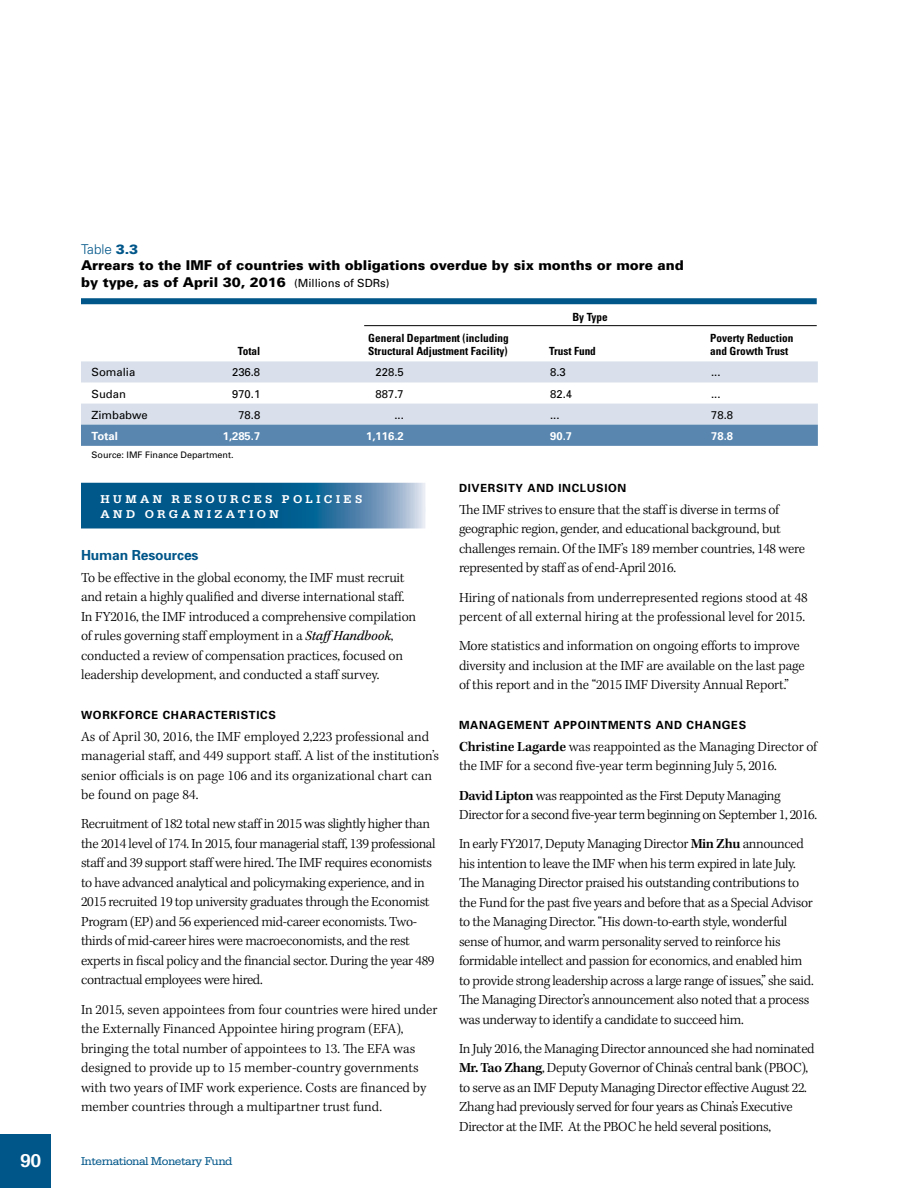
<style>
.page{position:relative;width:918px;height:1188px;background:#fff}
.page>*{position:absolute;margin:0;border:0;box-sizing:border-box;transform-origin:0 0}
.t1{font:700 19.5px "Serifa Std";color:#fff}
.t2{font:300 14.25px/19.5px "Kepler Std";letter-spacing:-.02em;color:#000}
.t3{font:300 14.25px/19.5px "Kepler Std";color:#000}
.t4{font:300 14.25px/19.5px "Kepler Std";letter-spacing:.005em;color:#000}
.t5{font:700 13.8px "Univers";letter-spacing:-.01em;color:#005689}
.t6{font:900 13.5px/16.5px "Univers";color:#000}
.t7{font:700 12px/15px "Serifa Std";letter-spacing:.275em;color:#fff}
.t8{font:12px "Serifa Std";letter-spacing:-.04em;color:#005689}
.t9{font:700 condensed 11.25px/13.5px "Univers";color:#000}
.t10{font:700 11.25px "Univers";letter-spacing:.06em;color:#000}
.t11{font:11.25px "Univers";color:#000}
.t12{font:700 11.25px "Univers";color:#fff}
.t13{font:9px "Univers";color:#000}
.s1{font-weight:300;color:#005689}
.s2{color:#005689}
.s3{font-weight:400;font-size:11.25px}
.s4{font-weight:400;font-style:italic}
.s5{font-weight:600}
</style>
<div class="page">
<div style="left:0;top:1134px;width:51px;height:54px;background:#005689"></div>
<svg style="left:81px;top:483px;width:344px;height:24px;background:#226c99"></svg>
<svg style="left:81px;top:507px;width:345px;height:21px;background:#226c99"></svg>
<div style="left:81px;top:298px;width:736px;height:6px;background:#005689"></div>
<svg style="left:81px;top:361px;width:737px;height:64px;fill:#d9e0eb"></svg>
<div style="left:81px;top:425px;width:737px;height:21px;background:#5886af"></div>
<hr style="left:364px;top:325px;width:453px;height:1px;background:#000">
<p class="t6" style="left:81px;top:241px;width:604px"><span class="s1">Table</span> <span class="s2">3.3<br></span>Arrears to the IMF of countries with obligations overdue by six months or more and by type, as of April 30, 2016 <span class="s3">(Millions of SDRs)</span></p>
<p class="t9" style="left:572px;top:310px;width:37px">By Type</p>
<p class="t9" style="left:238px;top:344px;width:24px">Total</p>
<p class="t9" style="left:368px;top:331px;width:142px">General Department (including<br>Structural Adjustment Facility)</p>
<p class="t9" style="left:549px;top:344px;width:48px">Trust Fund</p>
<p class="t9" style="left:710px;top:331px;width:85px">Poverty Reduction and Growth Trust</p>
<p class="t11" style="left:92px;top:365px;width:45px">Somalia</p>
<p class="t11" style="left:232px;top:365px;width:30px">236.8</p>
<p class="t11" style="left:376px;top:365px;width:30px">228.5</p>
<p class="t11" style="left:550px;top:365px;width:17px">8.3</p>
<p class="t11" style="left:711px;top:365px;width:11px">...</p>
<p class="t11" style="left:92px;top:387px;width:36px">Sudan</p>
<p class="t11" style="left:232px;top:387px;width:30px">970.1</p>
<p class="t11" style="left:376px;top:387px;width:30px">887.7</p>
<p class="t11" style="left:550px;top:387px;width:23px">82.4</p>
<p class="t11" style="left:711px;top:387px;width:11px">...</p>
<p class="t11" style="left:92px;top:408px;width:58px">Zimbabwe</p>
<p class="t11" style="left:238px;top:408px;width:23px">78.8</p>
<p class="t11" style="left:394px;top:408px;width:11px">...</p>
<p class="t11" style="left:550px;top:408px;width:11px">...</p>
<p class="t11" style="left:711px;top:408px;width:23px">78.8</p>
<p class="t12" style="left:92px;top:429px;width:28px">Total</p>
<p class="t12" style="left:223px;top:429px;width:39px">1,285.7</p>
<p class="t12" style="left:366px;top:429px;width:39px">1,116.2</p>
<p class="t12" style="left:550px;top:429px;width:23px">90.7</p>
<p class="t12" style="left:711px;top:429px;width:23px">78.8</p>
<p class="t13" style="left:92px;top:449px;width:144px">Source: IMF Finance Department.</p>
<p class="t7" style="left:100px;top:492px;width:263px">HUMAN RESOURCES POLICIES<br>AND ORGANIZATION</p>
<p class="t5" style="left:81px;top:546px;width:119px">Human Resources</p>
<p class="t2" style="left:81px;top:568px;width:337px">To be effective in the global economy, the IMF must recruit and retain a highly qualified and diverse international staff.<br>In FY2016, the IMF introduced a comprehensive compilation of rules governing staff employment in a <span class="s4">StaffHandbook</span>, conducted a review of compensation practices, focused on leadership development, and conducted a staff survey.</p>
<p class="t10" style="left:81px;top:708px;width:196px">WORKFORCE CHARACTERISTICS</p>
<p class="t4" style="left:81px;top:727px;width:360px">As of April 30, 2016, the IMF employed 2,223 professional and managerial staff, and 449 support staff. A list of the institution’s senior officials is on page 106 and its organizational chart can be found on page 84.</p>
<p class="t2" style="left:81px;top:815px;width:356px">Recruitment of 182 total new staff in 2015 was slightly higher than the 2014 level of 174. In 2015, four managerial staff, 139 professional staff and 39 support staff were hired. The IMF requires economists to have advanced analytical and policymaking experience, and in 2015 recruited 19 top university graduates through the Economist Program (EP) and 56 experienced mid-career economists. Two&shy;thirds of mid-career hires were macroeconomists, and the rest experts in fiscal policy and the financial sector. During the year 489 contractual employees were hired.</p>
<p class="t3" style="left:81px;top:1000px;width:358px">In 2015, seven appointees from four countries were hired under the Externally Financed Appointee hiring program (EFA), bringing the total number of appointees to 13. The EFA was designed to provide up to 15 member-country governments with two years of IMF work experience. Costs are financed by member countries through a multipartner trust fund.</p>
<p class="t1" style="left:20px;top:1149px;width:23px">90</p>
<p class="t8" style="left:81px;top:1155px;width:153px">International Monetary Fund</p>
<p class="t10" style="left:459px;top:481px;width:169px">DIVERSITY AND INCLUSION</p>
<p class="t2" style="left:459px;top:500px;width:347px">The IMF strives to ensure that the staff is diverse in terms of geographic region, gender, and educational background, but challenges remain. Of the IMF’s 189 member countries, 148 were represented by staff as of end-April 2016.</p>
<p class="t3" style="left:459px;top:588px;width:350px">Hiring of nationals from underrepresented regions stood at 48 percent of all external hiring at the professional level for 2015.</p>
<p class="t2" style="left:459px;top:637px;width:347px">More statistics and information on ongoing efforts to improve diversity and inclusion at the IMF are available on the last page of this report and in the “2015 IMF Diversity Annual Report.”</p>
<p class="t10" style="left:459px;top:718px;width:289px">MANAGEMENT APPOINTMENTS AND CHANGES</p>
<p class="t2" style="left:459px;top:737px;width:360px"><span class="s5">Christine Lagarde</span> was reappointed as the Managing Director of the IMF for a second five-year term beginning July 5, 2016.</p>
<p class="t2" style="left:459px;top:786px;width:360px"><span class="s5">David Lipton</span> was reappointed as the First Deputy Managing<br>Director for a second five-year term beginning on September 1, 2016.</p>
<p class="t2" style="left:459px;top:835px;width:356px">In early FY2017, Deputy Managing Director <span class="s5">Min Zhu</span> announced his intention to leave the IMF when his term expired in late July.<br>The Managing Director praised his outstanding contributions to the Fund for the past five years and before that as a Special Advisor to the Managing Director. “His down-to-earth style, wonderful sense of humor, and warm personality served to reinforce his formidable intellect and passion for economics, and enabled him to provide strong leadership across a large range of issues,” she said.<br>The Managing Director’s announcement also noted that a process was underway to identify a candidate to succeed him.</p>
<p class="t2" style="left:459px;top:1039px;width:357px">In July 2016, the Managing Director announced she had nominated <span class="s5">Mr. Tao Zhang</span>, Deputy Governor of China’s central bank (PBOC), to serve as an IMF Deputy Managing Director effective August 22.<br>Zhang had previously served for four years as China’s Executive Director at the IMF. At the PBOC he held several positions,</p>
</div>
